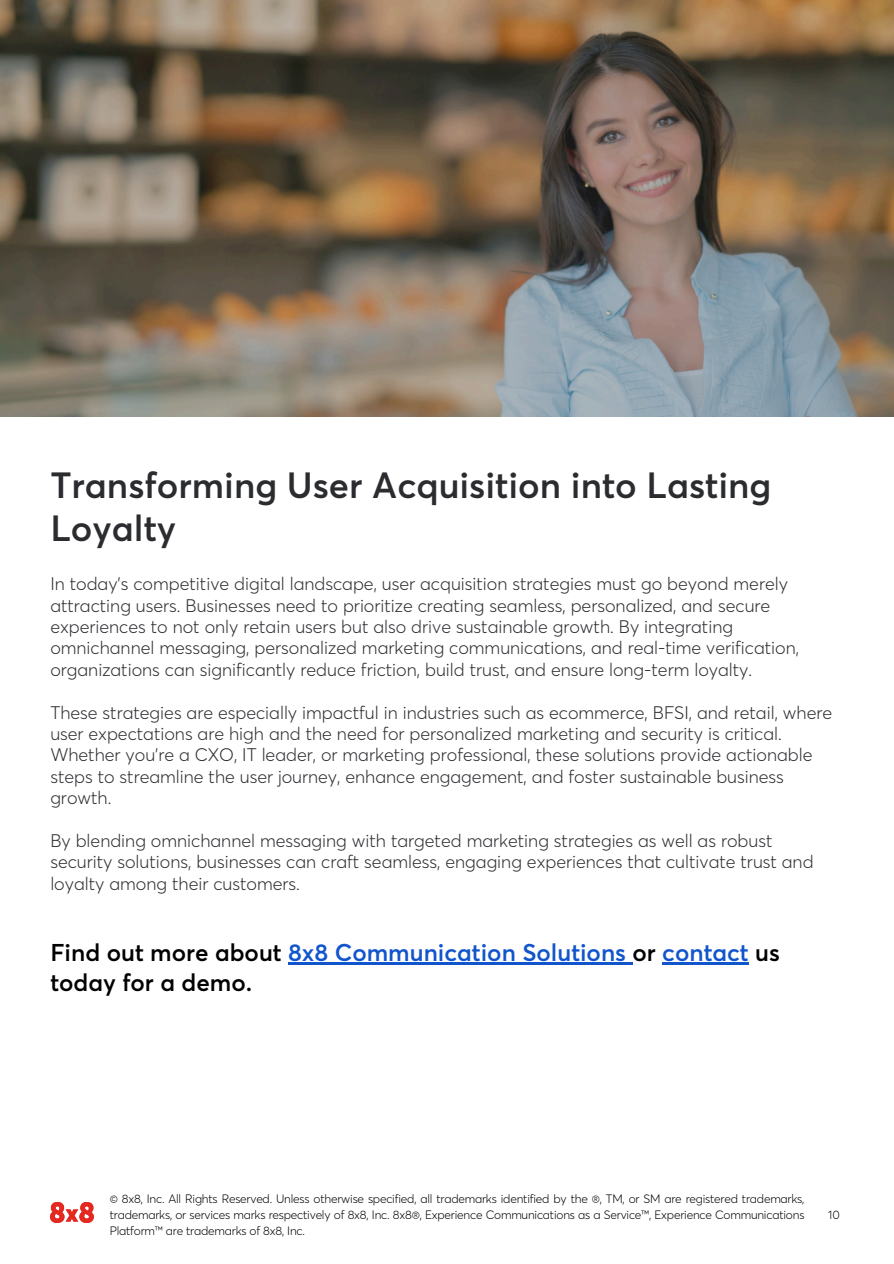
<style>
.page{position:relative;width:894px;height:1264px;background:#fff}
.page>*{position:absolute;margin:0;border:0;box-sizing:border-box;transform-origin:0 0}
.t1{font:600 36px/42.8px "Averta";color:#2b2c30}
.t2{font:600 24px/30.3px "Averta";color:#000}
.t3{font:300 18px/21.3px "Averta";color:#2b2c30}
.t4{font:300 12px/16px "Averta";letter-spacing:-.015em;color:#000;text-align:justify}
.s1{color:#15c}
</style>
<div class="page">
<img style="left:50px;top:1202px;width:43px;height:20px">
<img style="left:0;top:0;width:893px;height:416px">
<hr style="left:288px;top:962px;width:47px;height:3px;background:#15c">
<hr style="left:335px;top:962px;width:187px;height:3px;background:#15c">
<hr style="left:522px;top:962px;width:110px;height:3px;background:#15c">
<hr style="left:662px;top:962px;width:86px;height:3px;background:#15c">
<p class="t1" style="left:50px;top:463px;width:722px">Transforming User Acquisition into Lasting<br>Loyalty</p>
<h3 class="t3" style="left:50px;top:573px;width:750px">In today’s competitive digital landscape, user acquisition strategies must go beyond merely attracting users. Businesses need to prioritize creating seamless, personalized, and secure experiences to not only retain users but also drive sustainable growth. By integrating omnichannel messaging, personalized marketing communications, and real-time verification, organizations can significantly reduce friction, build trust, and ensure long-term loyalty.</h3>
<h3 class="t3" style="left:50px;top:701px;width:783px">These strategies are especially impactful in industries such as ecommerce, BFSI, and retail, where user expectations are high and the need for personalized marketing and security is critical.<br>Whether you’re a CXO, IT leader, or marketing professional, these solutions provide actionable steps to streamline the user journey, enhance engagement, and foster sustainable business growth.</h3>
<h2 class="t3" style="left:50px;top:829px;width:764px">By blending omnichannel messaging with targeted marketing strategies as well as robust security solutions, businesses can craft seamless, engaging experiences that cultivate trust and loyalty among their customers.</h2>
<p class="t2" style="left:50px;top:936px;width:730px">Find out more about <span class="s1">8x8 Communication Solutions</span> or <span class="s1">contact</span> us today for a demo.</p>
<p class="t4" style="left:110px;top:1190px;width:696px">© 8x8, Inc. All Rights Reserved. Unless otherwise specified, all trademarks identified by the ®, TM, or SM are registered trademarks, trademarks, or services marks respectively of 8x8, Inc. 8x8®, Experience Communications as a Service™, Experience Communications Platform™ are trademarks of 8x8, Inc.</p>
<p class="t4" style="left:828px;top:1207px;width:13px">10</p>
</div>
